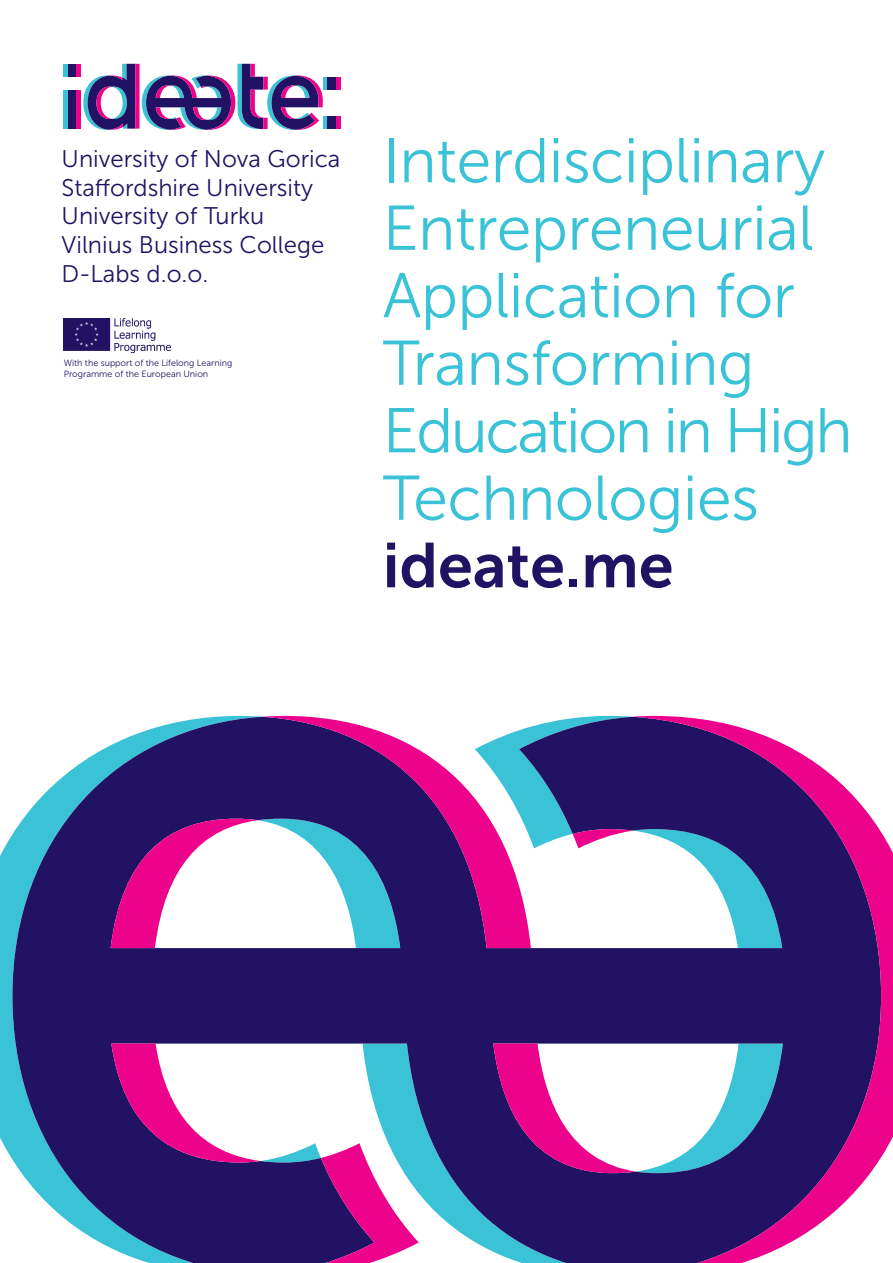
<style>
.page{position:relative;width:893px;height:1263px;background:#fff}
.page>*{position:absolute;margin:0;border:0;box-sizing:border-box;transform-origin:0 0}
.t1{font:63px/67.5px "Museo Sans 300";letter-spacing:-.01em;color:#3ac2d7}
.t2{font:63px "Museo Sans 700";color:#221263}
.t3{font:24px "Museo Sans 300";color:#221263}
.t4{font:9px/10.5px "Museo Sans 300";color:#221263}
</style>
<div class="page">
<hr style="left:64px;top:64px;width:4px;height:13px;background:#3ac2d7">
<hr style="left:64px;top:90px;width:4px;height:39px;background:#3ac2d7">
<hr style="left:323px;top:116px;width:4px;height:13px;background:#3ac2d7">
<hr style="left:323px;top:77px;width:4px;height:13px;background:#3ac2d7">
<div style="left:68px;top:64px;width:9px;height:13px;background:#221263"></div>
<div style="left:68px;top:90px;width:9px;height:39px;background:#221263"></div>
<div style="left:327px;top:116px;width:9px;height:13px;background:#221263"></div>
<div style="left:327px;top:77px;width:9px;height:13px;background:#221263"></div>
<hr style="left:77px;top:64px;width:4px;height:13px;background:#ed028c">
<hr style="left:77px;top:90px;width:4px;height:39px;background:#ed028c">
<hr style="left:336px;top:116px;width:4px;height:13px;background:#ed028c">
<hr style="left:336px;top:77px;width:4px;height:13px;background:#ed028c">
<svg style="left:83px;top:64px;width:240px;height:66px"></svg>
<svg style="left:12px;top:745px;width:99px;height:503px;fill:#221263"></svg>
<svg style="left:111px;top:716px;width:782px;height:547px;fill:#221263"></svg>
<img style="left:64px;top:319px;width:106px;height:33px">
<p class="t3" style="left:62px;top:146px;width:280px">University of Nova Gorica</p>
<p class="t3" style="left:62px;top:174px;width:253px">Staffordshire University</p>
<p class="t3" style="left:62px;top:203px;width:204px">University of Turku</p>
<p class="t3" style="left:62px;top:232px;width:264px">Vilnius Business College</p>
<p class="t3" style="left:62px;top:261px;width:148px">D-Labs d.o.o.</p>
<p class="t4" style="left:64px;top:358px;width:170px">With the support of the Lifelong Learning<br>Programme of the European Union</p>
<p class="t1" style="left:383px;top:127px;width:471px">Interdisciplinary<br>Entrepreneurial<br>Application for<br>Transforming<br>Education in High<br>Technologies</p>
<p class="t2" style="left:383px;top:530px;width:292px">ideate.me</p>
</div>
